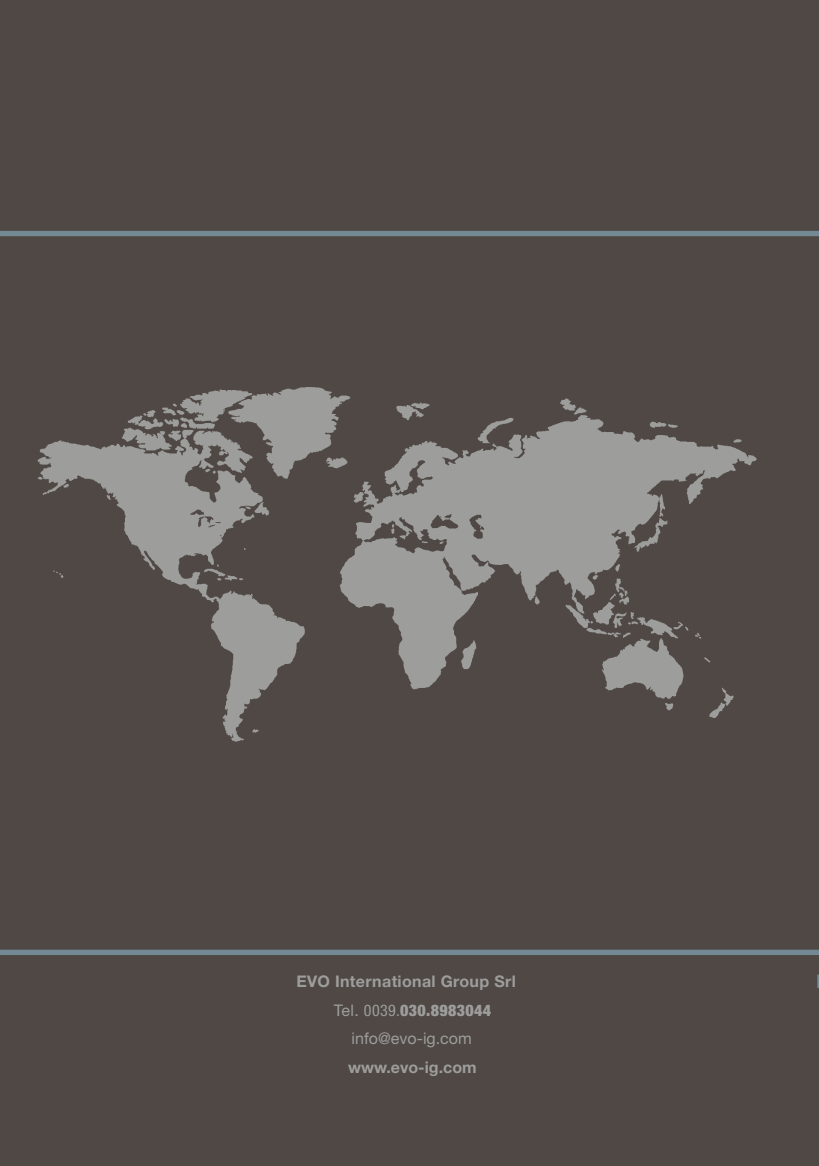
<style>
.page{position:relative;width:819px;height:1166px;background:#4f4844}
.page>*{position:absolute;margin:0;border:0;box-sizing:border-box;transform-origin:0 0}
.t1{font:16.1px/28.5px "Helvetica Neue LT Std";color:#9d9d9c;text-align:center}
.t2{font:700 16.1px "Helvetica Neue LT Std";letter-spacing:.02em;color:#9d9d9c}
.t3{font:700 16.1px "Helvetica Neue LT Std";color:#9d9d9c}
.s1{font-stretch:condensed}
.s2{font-weight:900;font-stretch:condensed}
</style>
<div class="page">
<img style="left:37px;top:387px;width:720px;height:355px">
<div style="left:0;top:950px;width:819px;height:5px;background:#738a95"></div>
<div style="left:0;top:231px;width:819px;height:5px;background:#738a95"></div>
<p class="t2" style="left:296px;top:971px;width:221px">EVO International Group Srl</p>
<p class="t1" style="left:334px;top:995px;width:159px">Tel. <span class="s1">0039.</span><span class="s2">030.8983044 </span>info@evo-ig.com</p>
<p class="t3" style="left:348px;top:1057px;width:130px">www.evo-ig.com</p>
</div>
